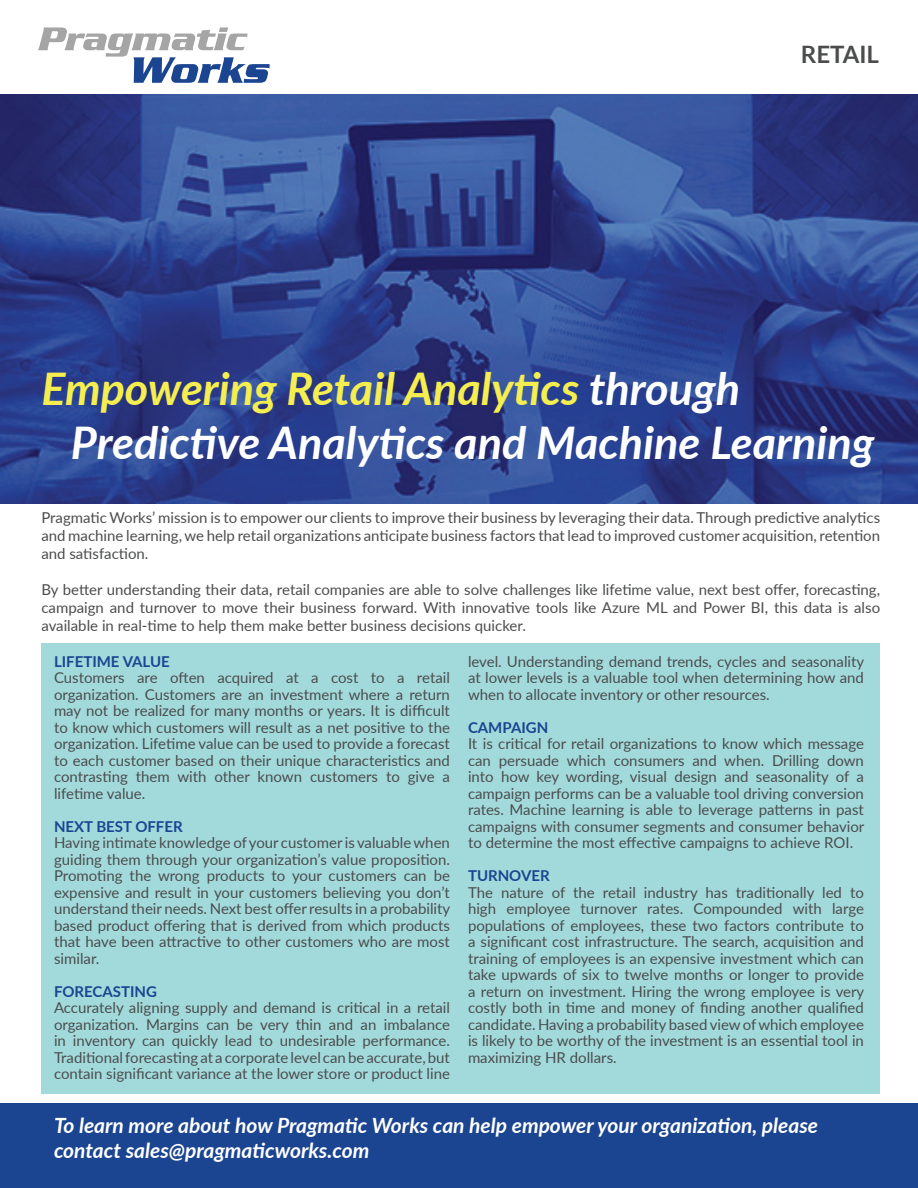
<style>
.page{position:relative;width:918px;height:1188px;background:#fff}
.page>*{position:absolute;margin:0;border:0;box-sizing:border-box;transform-origin:0 0}
.t1{font:italic 700 45px/54px "Lato";color:#fff}
.t2{font:700 24px "Lato";color:#4b4c4d}
.t3{font:italic 700 21px/25.2px "Lato";color:#fff}
.t4{font:15px/16.5px "Lato";color:#4b4c4d;text-align:justify}
.t5{font:700 15px "Lato";color:#1b4590}
.s1{color:#f4ee50}
</style>
<div class="page">
<div style="left:41px;top:644px;width:839px;height:450px;background:#a2dadc"></div>
<img style="left:0;top:94px;width:918px;height:409px">
<svg style="left:38px;top:27px;width:232px;height:56px"></svg>
<div style="left:0;top:1103px;width:918px;height:85px;background:#1b4590"></div>
<h2 class="t2" style="left:801px;top:36px;width:80px">RETAIL</h2>
<h1 class="t1" style="left:71px;top:360px;width:805px;text-indent:-30px"><span class="s1">Empowering Retail Analytics</span> through<br>Predictive Analytics and Machine Learning</h1>
<p class="t4" style="left:41px;top:508px;width:840px;line-height:18px">Pragmatic Works’ mission is to empower our clients to improve their business by leveraging their data. Through predictive analytics and machine learning, we help retail organizations anticipate business factors that lead to improved customer acquisition, retention and satisfaction.</p>
<p class="t4" style="left:41px;top:580px;width:840px;line-height:18px">By better understanding their data, retail companies are able to solve challenges like lifetime value, next best offer, forecasting, campaign and turnover to move their business forward. With innovative tools like Azure ML and Power BI, this data is also available in real-time to help them make better business decisions quicker.</p>
<p class="t5" style="left:54px;top:650px;width:117px">LIFETIME VALUE</p>
<p class="t4" style="left:54px;top:669px;width:398px">Customers are often acquired at a cost to a retail organization. Customers are an investment where a return may not be realized for many months or years. It is difficult to know which customers will result as a net positive to the organization. Lifetime value can be used to provide a forecast to each customer based on their unique characteristics and contrasting them with other known customers to give a lifetime value.</p>
<p class="t5" style="left:54px;top:815px;width:130px">NEXT BEST OFFER</p>
<p class="t4" style="left:54px;top:834px;width:398px">Having intimate knowledge of your customer is valuable when guiding them through your organization’s value proposition.<br>Promoting the wrong products to your customers can be expensive and result in your customers believing you don’t understand their needs. Next best offer results in a probability based product offering that is derived from which products that have been attractive to other customers who are most similar.</p>
<p class="t5" style="left:54px;top:980px;width:104px">FORECASTING</p>
<p class="t4" style="left:54px;top:999px;width:397px">Accurately aligning supply and demand is critical in a retail organization. Margins can be very thin and an imbalance in inventory can quickly lead to undesirable performance.<br>Traditional forecasting at a corporate level can be accurate, but contain significant variance at the lower store or product line</p>
<p class="t4" style="left:468px;top:653px;width:398px">level. Understanding demand trends, cycles and seasonality at lower levels is a valuable tool when determining how and when to allocate inventory or other resources.</p>
<p class="t5" style="left:468px;top:716px;width:82px">CAMPAIGN</p>
<p class="t4" style="left:468px;top:735px;width:398px">It is critical for retail organizations to know which message can persuade which consumers and when. Drilling down into how key wording, visual design and seasonality of a campaign performs can be a valuable tool driving conversion rates. Machine learning is able to leverage patterns in past campaigns with consumer segments and consumer behavior to determine the most effective campaigns to achieve ROI.</p>
<p class="t5" style="left:468px;top:865px;width:83px">TURNOVER</p>
<p class="t4" style="left:468px;top:884px;width:398px">The nature of the retail industry has traditionally led to high employee turnover rates. Compounded with large populations of employees, these two factors contribute to a significant cost infrastructure. The search, acquisition and training of employees is an expensive investment which can take upwards of six to twelve months or longer to provide a return on investment. Hiring the wrong employee is very costly both in time and money of finding another qualified candidate. Having a probability based view of which employee is likely to be worthy of the investment is an essential tool in maximizing HR dollars.</p>
<h3 class="t3" style="left:54px;top:1112px;width:766px">To learn more about how Pragmatic Works can help empower your organization, please contact sales@pragmaticworks.com</h3>
</div>
